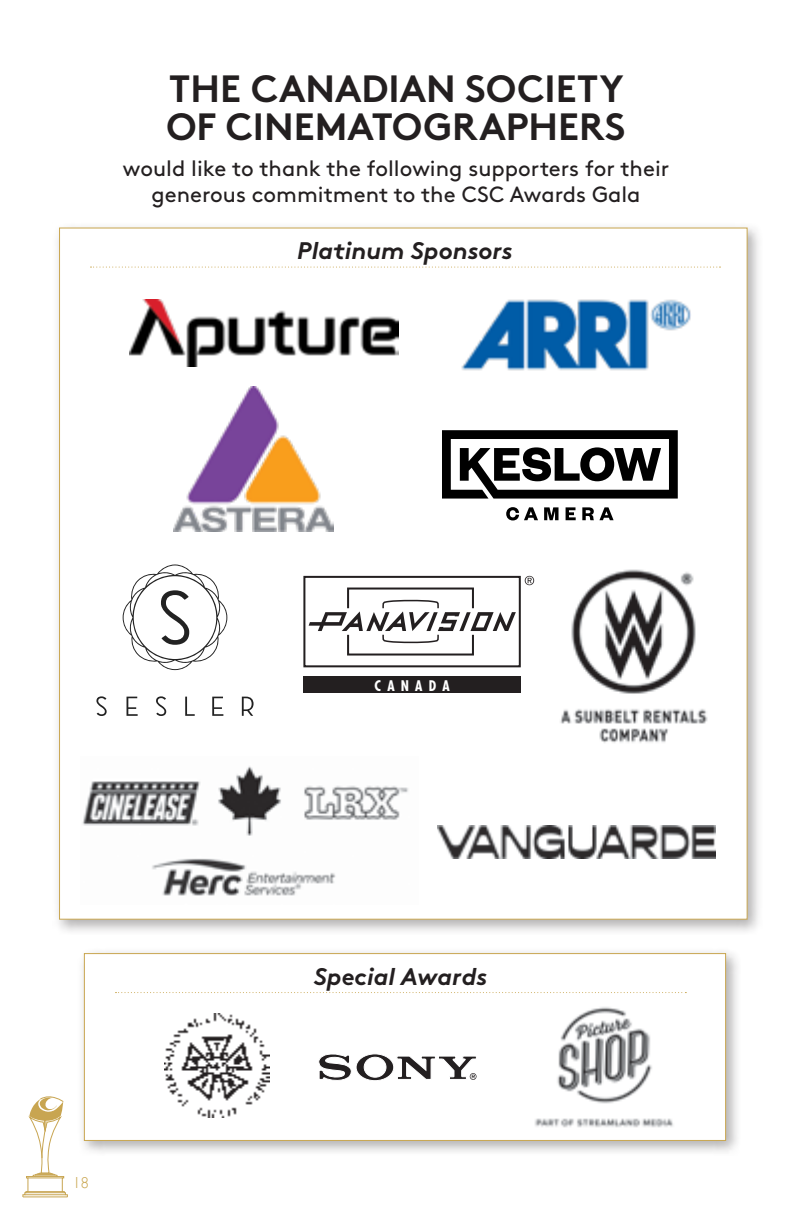
<style>
.page{position:relative;width:792px;height:1224px;background:#fff}
.page>*{position:absolute;margin:0;border:0;box-sizing:border-box;transform-origin:0 0}
.t1{font:700 38px/38px "Brown Std";color:#231f20}
.t2{font:italic 700 24px "Brown Std";color:#231f20}
.t3{font:22px/26px "Brown Std";color:#231f20;text-align:center}
.t4{font:300 16px "Gill Sans";color:#c9a650}
.t5{font:700 14.4px "Futura Cond";letter-spacing:.4em;color:#fff}
</style>
<div class="page">
<div style="left:52px;top:221px;width:711px;height:714px;background:#231f20;opacity:.35"></div>
<div style="left:59px;top:228px;width:689px;height:692px;background:#fff;border:1px solid #c9a650"></div>
<div style="left:77px;top:946px;width:664px;height:210px;background:#231f20;opacity:.35"></div>
<div style="left:84px;top:953px;width:642px;height:188px;background:#fff;border:1px solid #c9a650"></div>
<svg style="left:90px;top:267px;width:631px;height:1px"></svg>
<svg style="left:116px;top:992px;width:570px;height:1px"></svg>
<div style="left:303px;top:677px;width:218px;height:16px;background:#231f20"></div>
<svg style="left:303px;top:576px;width:231px;height:92px"></svg>
<img style="left:164px;top:1013px;width:105px;height:105px">
<svg style="left:506px;top:507px;width:32px;height:13px"></svg>
<svg style="left:544px;top:507px;width:15px;height:13px"></svg>
<svg style="left:566px;top:507px;width:10px;height:13px"></svg>
<svg style="left:582px;top:507px;width:32px;height:13px"></svg>
<svg style="left:442px;top:430px;width:236px;height:69px"></svg>
<svg style="left:319px;top:1054px;width:158px;height:27px"></svg>
<hr style="left:23px;top:1197px;width:44px;height:1px;background:#c8a551">
<svg style="left:23px;top:1096px;width:45px;height:101px"></svg>
<svg style="left:127px;top:697px;width:11px;height:19px"></svg>
<svg style="left:185px;top:697px;width:10px;height:19px"></svg>
<svg style="left:212px;top:697px;width:11px;height:19px"></svg>
<svg style="left:242px;top:697px;width:12px;height:19px"></svg>
<svg style="left:156px;top:696px;width:10px;height:20px"></svg>
<svg style="left:96px;top:696px;width:11px;height:20px"></svg>
<svg style="left:123px;top:564px;width:104px;height:106px"></svg>
<img style="left:560px;top:569px;width:148px;height:174px">
<img style="left:461px;top:299px;width:230px;height:72px">
<img style="left:130px;top:300px;width:269px;height:67px">
<img style="left:173px;top:386px;width:161px;height:145px">
<img style="left:534px;top:1007px;width:139px;height:121px">
<img style="left:82px;top:766px;width:327px;height:130px">
<img style="left:437px;top:825px;width:278px;height:34px">
<h1 class="t1" style="left:166px;top:70px;width:461px">THE CANADIAN SOCIETY<br>OF CINEMATOGRAPHERS</h1>
<p class="t3" style="left:123px;top:156px;width:548px">would like to thank the following supporters for their generous commitment to the CSC Awards Gala</p>
<p class="t2" style="left:297px;top:236px;width:217px">Platinum Sponsors</p>
<p class="t4" style="left:73px;top:1170px;width:17px">18</p>
<p class="t5" style="left:374px;top:676px;width:77px">CANADA</p>
<p class="t2" style="left:314px;top:962px;width:175px">Special Awards</p>
</div>
